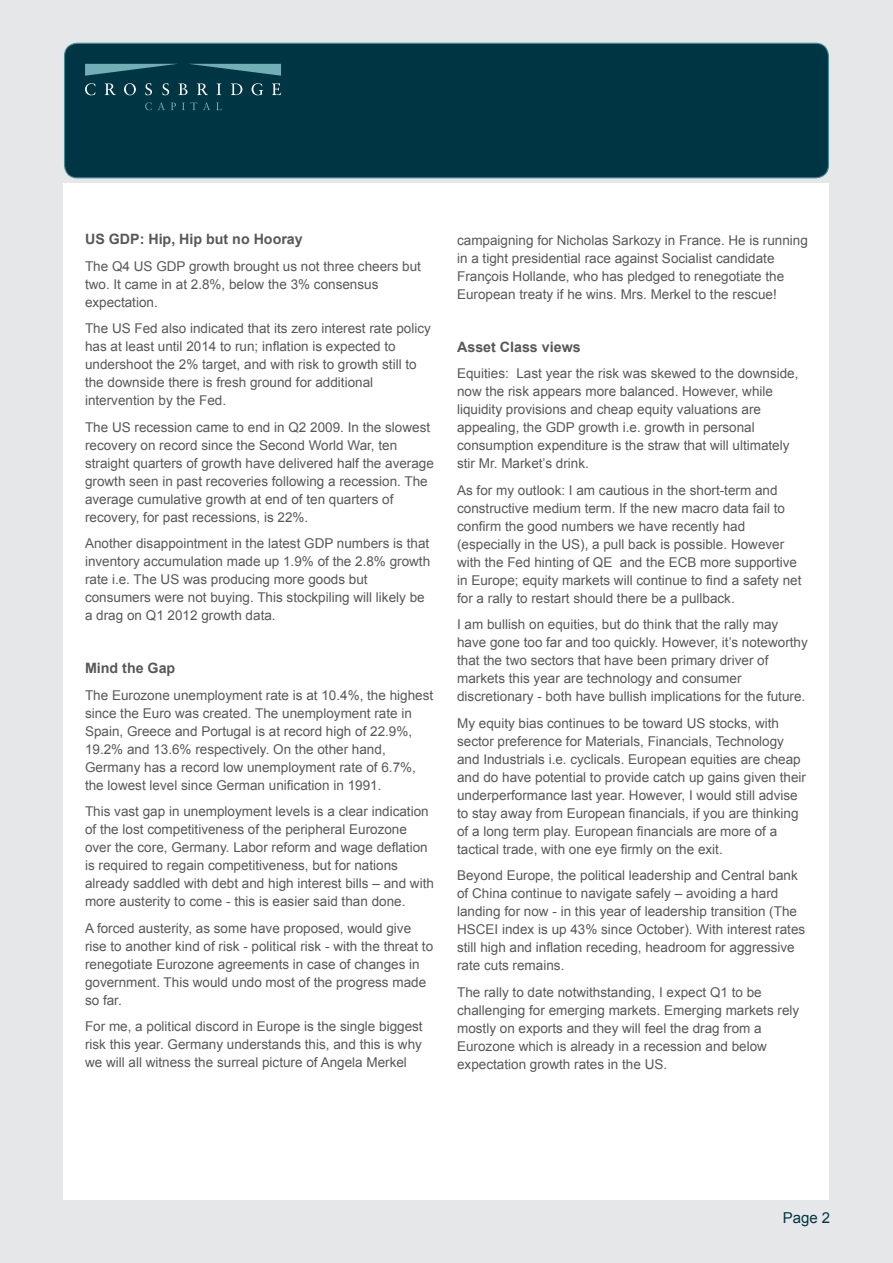
<style>
.page{position:relative;width:893px;height:1263px;background:#e6e7e9}
.page>*{position:absolute;margin:0;border:0;box-sizing:border-box;transform-origin:0 0}
.t1{font:15px "Arial";color:#003644}
._07__body_copy{font:700 14.25px "Arial";color:#57585a}
._07__body_copy-2{font:13.5px/18px "Arial";color:#57585a}
</style>
<div class="page">
<div style="left:64px;top:183px;width:765px;height:1016px;background:#fff"></div>
<div style="left:65px;top:43px;width:763px;height:135px;background:#003644;border-radius:13px"></div>
<div style="left:64px;top:43px;width:765px;height:135px;border:1px solid #488998;border-radius:13px"></div>
<svg style="left:85px;top:64px;width:91px;height:12px"></svg>
<svg style="left:190px;top:64px;width:91px;height:12px"></svg>
<svg style="left:85px;top:83px;width:10px;height:12px"></svg>
<svg style="left:105px;top:83px;width:11px;height:12px"></svg>
<svg style="left:124px;top:83px;width:12px;height:12px"></svg>
<svg style="left:145px;top:83px;width:7px;height:12px"></svg>
<svg style="left:162px;top:83px;width:7px;height:12px"></svg>
<svg style="left:179px;top:83px;width:8px;height:12px"></svg>
<svg style="left:197px;top:83px;width:11px;height:12px"></svg>
<svg style="left:217px;top:83px;width:4px;height:12px"></svg>
<svg style="left:231px;top:83px;width:11px;height:12px"></svg>
<svg style="left:252px;top:83px;width:11px;height:12px"></svg>
<svg style="left:272px;top:83px;width:9px;height:12px"></svg>
<svg style="left:145px;top:102px;width:7px;height:8px"></svg>
<svg style="left:158px;top:102px;width:7px;height:8px"></svg>
<svg style="left:171px;top:103px;width:5px;height:7px"></svg>
<svg style="left:182px;top:103px;width:3px;height:7px"></svg>
<svg style="left:191px;top:102px;width:6px;height:8px"></svg>
<svg style="left:203px;top:102px;width:7px;height:8px"></svg>
<svg style="left:216px;top:103px;width:6px;height:7px"></svg>
<p class="_07__body_copy" style="left:85px;top:230px;width:219px">US GDP: Hip, Hip but no Hooray</p>
<p class="_07__body_copy-2" style="left:85px;top:257px;width:337px">The Q4 US GDP growth brought us not three cheers but two. It came in at 2.8%, below the 3% consensus expectation.</p>
<p class="_07__body_copy-2" style="left:85px;top:320px;width:347px">The US Fed also indicated that its zero interest rate policy has at least until 2014 to run; inflation is expected to undershoot the 2% target, and with risk to growth still to the downside there is fresh ground for additional intervention by the Fed.</p>
<p class="_07__body_copy-2" style="left:85px;top:418px;width:350px">The US recession came to end in Q2 2009. In the slowest recovery on record since the Second World War, ten straight quarters of growth have delivered half the average growth seen in past recoveries following a recession. The average cumulative growth at end of ten quarters of recovery, for past recessions, is 22%.</p>
<p class="_07__body_copy-2" style="left:85px;top:535px;width:347px">Another disappointment in the latest GDP numbers is that inventory accumulation made up 1.9% of the 2.8% growth rate i.e. The US was producing more goods but consumers were not buying. This stockpiling will likely be a drag on Q1 2012 growth data.</p>
<p class="_07__body_copy" style="left:85px;top:659px;width:92px">Mind the Gap</p>
<p class="_07__body_copy-2" style="left:85px;top:686px;width:350px">The Eurozone unemployment rate is at 10.4%, the highest since the Euro was created. The unemployment rate in Spain, Greece and Portugal is at record high of 22.9%, 19.2% and 13.6% respectively. On the other hand, Germany has a record low unemployment rate of 6.7%, the lowest level since German unification in 1991.</p>
<p class="_07__body_copy-2" style="left:85px;top:803px;width:350px">This vast gap in unemployment levels is a clear indication of the lost competitiveness of the peripheral Eurozone over the core, Germany. Labor reform and wage deflation is required to regain competitiveness, but for nations already saddled with debt and high interest bills – and with more austerity to come - this is easier said than done.</p>
<p class="_07__body_copy-2" style="left:85px;top:919px;width:350px">A forced austerity, as some have proposed, would give rise to another kind of risk - political risk - with the threat to renegotiate Eurozone agreements in case of changes in government. This would undo most of the progress made so far.</p>
<p class="_07__body_copy-2" style="left:85px;top:1018px;width:339px;text-align:justify">For me, a political discord in Europe is the single biggest risk this year. Germany understands this, and this is why we will all witness the surreal picture of Angela Merkel</p>
<p class="_07__body_copy-2" style="left:457px;top:231px;width:352px">campaigning for Nicholas Sarkozy in France. He is running in a tight presidential race against Socialist candidate François Hollande, who has pledged to renegotiate the European treaty if he wins. Mrs. Merkel to the rescue!</p>
<p class="_07__body_copy" style="left:457px;top:337px;width:125px">Asset Class views</p>
<p class="_07__body_copy-2" style="left:457px;top:365px;width:343px">Equities: Last year the risk was skewed to the downside, now the risk appears more balanced. However, while liquidity provisions and cheap equity valuations are appealing, the GDP growth i.e. growth in personal consumption expenditure is the straw that will ultimately stir Mr. Market’s drink.</p>
<p class="_07__body_copy-2" style="left:457px;top:481px;width:346px">As for my outlook: I am cautious in the short-term and constructive medium term. If the new macro data fail to confirm the good numbers we have recently had (especially in the US), a pull back is possible. However with the Fed hinting of QE and the ECB more supportive in Europe; equity markets will continue to find a safety net for a rally to restart should there be a pullback.</p>
<p class="_07__body_copy-2" style="left:457px;top:616px;width:352px">I am bullish on equities, but do think that the rally may have gone too far and too quickly. However, it’s noteworthy that the two sectors that have been primary driver of markets this year are technology and consumer discretionary - both have bullish implications for the future.</p>
<p class="_07__body_copy-2" style="left:457px;top:714px;width:350px">My equity bias continues to be toward US stocks, with sector preference for Materials, Financials, Technology and Industrials i.e. cyclicals. European equities are cheap and do have potential to provide catch up gains given their underperformance last year. However, I would still advise to stay away from European financials, if you are thinking of a long term play. European financials are more of a tactical trade, with one eye firmly on the exit.</p>
<p class="_07__body_copy-2" style="left:457px;top:867px;width:350px">Beyond Europe, the political leadership and Central bank of China continue to navigate safely – avoiding a hard landing for now - in this year of leadership transition (The HSCEI index is up 43% since October). With interest rates still high and inflation receding, headroom for aggressive rate cuts remains.</p>
<p class="_07__body_copy-2" style="left:457px;top:983px;width:344px">The rally to date notwithstanding, I expect Q1 to be challenging for emerging markets. Emerging markets rely mostly on exports and they will feel the drag from a Eurozone which is already in a recession and below expectation growth rates in the US.</p>
<p class="t1" style="left:783px;top:1208px;width:49px">Page 2</p>
</div>
